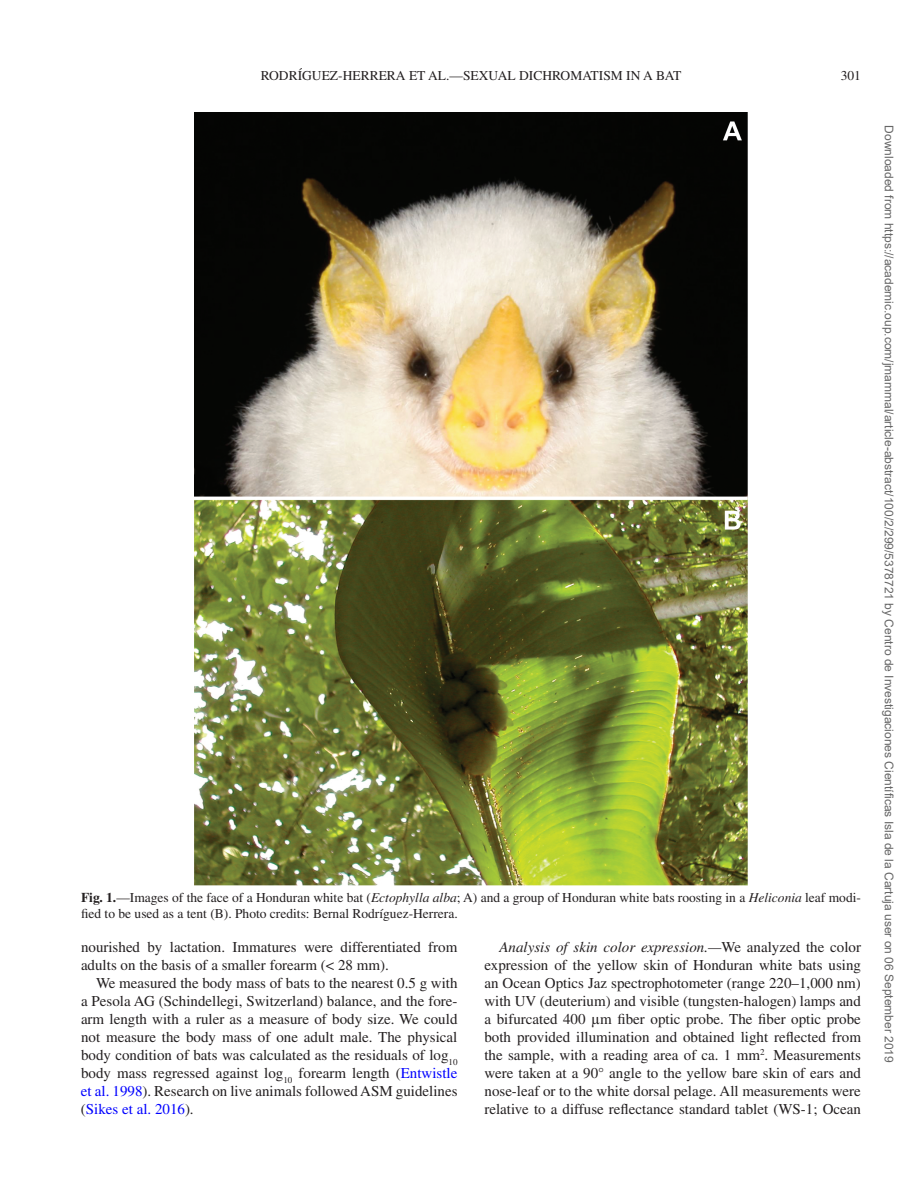
<style>
.page{position:relative;width:918px;height:1188px;background:#fff}
.page>*{position:absolute;margin:0;border:0;box-sizing:border-box;transform-origin:0 0}
.t1{font:15px/18px "Times LT Std";color:#231f20;text-align:justify}
.t2{font:13.5px/16.5px "Times LT Std";color:#231f20}
.t3{font:12px "Arial";color:#666}
.s1{font-weight:700}
.s2{font-style:italic}
.s3{color:#00f}
.s4{font-family:"Gandhari Unicode"}
</style>
<div class="page">
<img style="left:195px;top:112px;width:552px;height:773px">
<p class="t2" style="left:261px;top:67px;width:422px">RODRÍGUEZ-HERRERA ET AL.—SEXUAL DICHROMATISM IN A BAT</p>
<p class="t2" style="left:841px;top:67px;width:22px">301</p>
<p class="t2" style="left:81px;top:889px;width:782px"><span class="s1">Fig. 1.</span>—Images of the face of a Honduran white bat (<span class="s2">Ectophylla alba</span>; A) and a group of Honduran white bats roosting in a <span class="s2">Heliconia</span> leaf modi&shy;fied to be used as a tent (B). Photo credits: Bernal Rodríguez-Herrera.</p>
<p class="t1" style="left:81px;top:938px;width:376px">nourished by lactation. Immatures were differentiated from adults on the basis of a smaller forearm (&lt; 28 mm).</p>
<p class="t1" style="left:81px;top:974px;width:378px;text-indent:15px">We measured the body mass of bats to the nearest 0.5 g with a Pesola AG (Schindellegi, Switzerland) balance, and the fore&shy;arm length with a ruler as a measure of body size. We could not measure the body mass of one adult male. The physical body condition of bats was calculated as the residuals of log<sub>10 </sub>body mass regressed against log<sub>10</sub> forearm length (<span class="s3">Entwistle et al. 1998</span>). Research on live animals followed ASM guidelines (<span class="s3">Sikes et al. 2016</span>).</p>
<p class="t1" style="left:484px;top:938px;width:378px;text-indent:15px"><span class="s2">Analysis of skin color expression.—</span>We analyzed the color expression of the yellow skin of Honduran white bats using an Ocean Optics Jaz spectrophotometer (range 220–1,000 nm) with UV (deuterium) and visible (tungsten-halogen) lamps and a bifurcated 400 <span class="s4">μ</span>m fiber optic probe. The fiber optic probe both provided illumination and obtained light reflected from the sample, with a reading area of ca. 1 mm<sup>2</sup>. Measurements were taken at a 90° angle to the yellow bare skin of ears and nose-leaf or to the white dorsal pelage. All measurements were relative to a diffuse reflectance standard tablet (WS-1; Ocean</p>
<p class="t3" style="left:893px;top:125px;width:939px;rotate:90deg">Downloaded from https://academic.oup.com/jmammal/article-abstract/100/2/299/5378721 by Centro de Investigaciones Científicas Isla de la Cartuja user on 06 September 2019</p>
</div>
